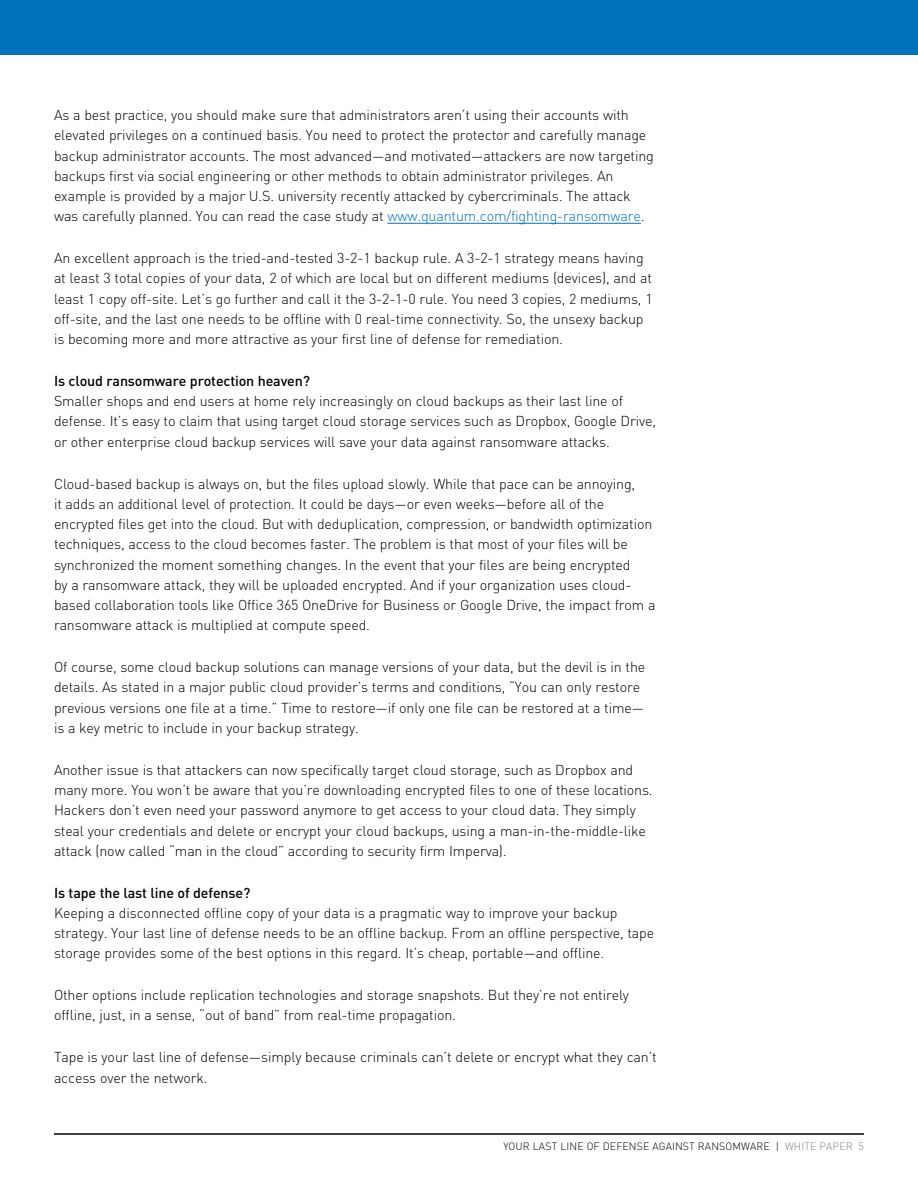
<style>
.page{position:relative;width:918px;height:1188px;background:#fff}
.page>*{position:absolute;margin:0;border:0;box-sizing:border-box;transform-origin:0 0}
.Paragraph{font:300 14.25px/20.2px "DIN Pro";letter-spacing:-.01em;color:#000}
.subhead_0316{font:500 14.25px "DIN Pro";letter-spacing:-.01em;color:#000}
.t1{font:300 10.5px "DIN Pro";letter-spacing:.01em;color:#000}
.s1{color:#0072bc}
.s2{color:#808285}
</style>
<div class="page">
<div style="left:0;top:0;width:918px;height:55px;background:#0072bc"></div>
<hr style="left:54px;top:1133px;width:810px;height:2px;background:#000">
<hr style="left:387px;top:223px;width:254px;height:1px;background:#0072bc">
<p class="Paragraph" style="left:54px;top:104px;width:602px">As a best practice, you should make sure that administrators aren’t using their accounts with elevated privileges on a continued basis. You need to protect the protector and carefully manage backup administrator accounts. The most advanced—and motivated—attackers are now targeting backups first via social engineering or other methods to obtain administrator privileges. An example is provided by a major U.S. university recently attacked by cybercriminals. The attack was carefully planned. You can read the case study at <span class="s1">www.quantum.com/fighting-ransomware</span>.</p>
<p class="Paragraph" style="left:54px;top:247px;width:600px">An excellent approach is the tried-and-tested 3-2-1 backup rule. A 3-2-1 strategy means having at least 3 total copies of your data, 2 of which are local but on different mediums (devices), and at least 1 copy off-site. Let’s go further and call it the 3-2-1-0 rule. You need 3 copies, 2 mediums, 1 off-site, and the last one needs to be offline with 0 real-time connectivity. So, the unsexy backup is becoming more and more attractive as your first line of defense for remediation.</p>
<p class="subhead_0316" style="left:54px;top:369px;width:258px">Is cloud ransomware protection heaven?</p>
<p class="Paragraph" style="left:54px;top:390px;width:604px">Smaller shops and end users at home rely increasingly on cloud backups as their last line of defense. It’s easy to claim that using target cloud storage services such as Dropbox, Google Drive, or other enterprise cloud backup services will save your data against ransomware attacks.</p>
<p class="Paragraph" style="left:54px;top:472px;width:603px">Cloud-based backup is always on, but the files upload slowly. While that pace can be annoying,<br>it adds an additional level of protection. It could be days—or even weeks—before all of the encrypted files get into the cloud. But with deduplication, compression, or bandwidth optimization techniques, access to the cloud becomes faster. The problem is that most of your files will be synchronized the moment something changes. In the event that your files are being encrypted<br>by a ransomware attack, they will be uploaded encrypted. And if your organization uses cloud&shy;based collaboration tools like Office 365 OneDrive for Business or Google Drive, the impact from a ransomware attack is multiplied at compute speed.</p>
<p class="Paragraph" style="left:54px;top:656px;width:593px">Of course, some cloud backup solutions can manage versions of your data, but the devil is in the details. As stated in a major public cloud provider’s terms and conditions, “You can only restore previous versions one file at a time.” Time to restore—if only one file can be restored at a time— is a key metric to include in your backup strategy.</p>
<p class="Paragraph" style="left:54px;top:758px;width:600px">Another issue is that attackers can now specifically target cloud storage, such as Dropbox and many more. You won’t be aware that you’re downloading encrypted files to one of these locations.<br>Hackers don’t even need your password anymore to get access to your cloud data. They simply steal your credentials and delete or encrypt your cloud backups, using a man-in-the-middle-like attack (now called “man in the cloud” according to security firm Imperva).</p>
<p class="subhead_0316" style="left:54px;top:881px;width:198px">Is tape the last line of defense?</p>
<p class="Paragraph" style="left:54px;top:901px;width:602px">Keeping a disconnected offline copy of your data is a pragmatic way to improve your backup strategy. Your last line of defense needs to be an offline backup. From an offline perspective, tape storage provides some of the best options in this regard. It’s cheap, portable—and offline.</p>
<p class="Paragraph" style="left:54px;top:984px;width:577px">Other options include replication technologies and storage snapshots. But they’re not entirely offline, just, in a sense, “out of band” from real-time propagation.</p>
<p class="Paragraph" style="left:54px;top:1046px;width:604px">Tape is your last line of defense—simply because criminals can’t delete or encrypt what they can’t access over the network.</p>
<p class="t1" style="left:503px;top:1138px;width:362px">YOUR LAST LINE OF DEFENSE AGAINST RANSOMWARE | <span class="s2">WHITE PAPER 5</span></p>
</div>
